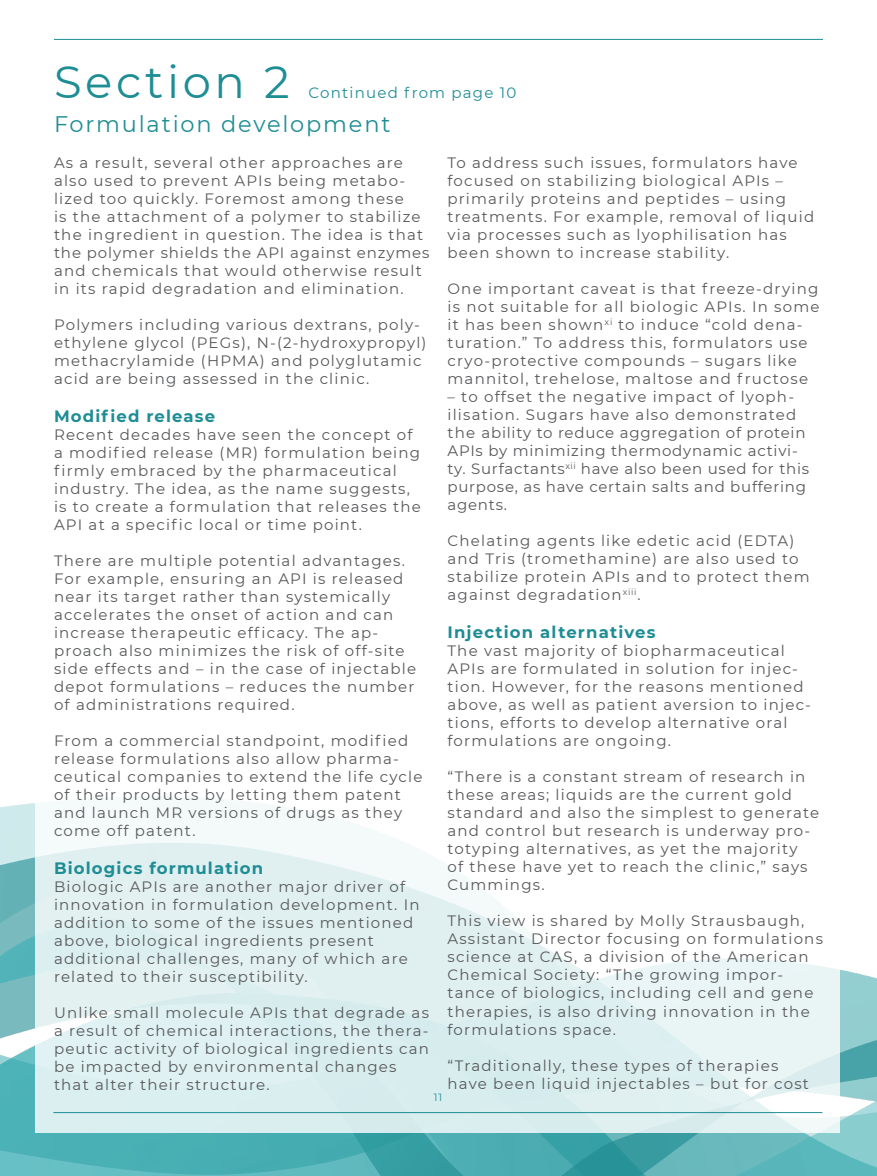
<style>
.page{position:relative;width:877px;height:1176px;background:#fff}
.page>*{position:absolute;margin:0;border:0;box-sizing:border-box;transform-origin:0 0}
.t1{font:45px "Montserrat";letter-spacing:.08em;color:#1e8d94}
.t2{font:22.5px "Montserrat";letter-spacing:.08em;color:#1e8d94}
.Body_head{font:700 16.5px "Montserrat";letter-spacing:.07em;color:#1e8d94}
.t3{font:15px/18px "Montserrat";letter-spacing:.08em;color:#57585a}
.t4{font:15px/18px "Montserrat";letter-spacing:.05em;color:#57585a}
.t5{font:15px "Montserrat";letter-spacing:.08em;color:#1e8d94}
.t6{font:10.5px "Montserrat";color:#1e8d94}
</style>
<div class="page">
<img style="left:0;top:803px;width:876px;height:372px">
<svg style="left:36px;top:797px;width:804px;height:335px;fill:#e1f1f2"></svg>
<hr style="left:54px;top:39px;width:769px;height:1px;background:#1e8d94">
<hr style="left:53px;top:1111px;width:769px;height:1px;background:#1e8d94">
<p class="t1" style="left:54px;top:51px;width:237px">Section 2</p>
<p class="t5" style="left:309px;top:82px;width:209px">Continued from page 10</p>
<p class="t2" style="left:54px;top:108px;width:338px">Formulation development</p>
<p class="t3" style="left:54px;top:153px;width:377px">As a result, several other approaches are also used to prevent APIs being metabo&shy;lized too quickly. Foremost among these<br>is the attachment of a polymer to stabilize the ingredient in question. The idea is that the polymer shields the API against enzymes and chemicals that would otherwise result in its rapid degradation and elimination.</p>
<p class="t3" style="left:54px;top:315px;width:374px">Polymers including various dextrans, poly&shy;ethylene glycol (PEGs), N-(2-hydroxypropyl) methacrylamide (HPMA) and polyglutamic acid are being assessed in the clinic.</p>
<p class="Body_head" style="left:54px;top:404px;width:163px">Modified release</p>
<p class="t3" style="left:54px;top:425px;width:369px">Recent decades have seen the concept of a modified release (MR) formulation being firmly embraced by the pharmaceutical industry. The idea, as the name suggests, is to create a formulation that releases the API at a specific local or time point.</p>
<p class="t3" style="left:54px;top:551px;width:364px">There are multiple potential advantages.<br>For example, ensuring an API is released near its target rather than systemically accelerates the onset of action and can increase therapeutic efficacy. The ap&shy;proach also minimizes the risk of off-site side effects and – in the case of injectable depot formulations – reduces the number of administrations required.</p>
<p class="t3" style="left:54px;top:731px;width:370px">From a commercial standpoint, modified release formulations also allow pharma&shy;ceutical companies to extend the life cycle of their products by letting them patent and launch MR versions of drugs as they come off patent.</p>
<p class="Body_head" style="left:54px;top:856px;width:211px">Biologics formulation</p>
<p class="t3" style="left:54px;top:877px;width:367px">Biologic APIs are another major driver of innovation in formulation development. In addition to some of the issues mentioned above, biological ingredients present additional challenges, many of which are related to their susceptibility.</p>
<p class="t3" style="left:54px;top:1003px;width:377px">Unlike small molecule APIs that degrade as a result of chemical interactions, the thera&shy;peutic activity of biological ingredients can be impacted by environmental changes that alter their structure.</p>
<p class="t3" style="left:447px;top:153px;width:368px">To address such issues, formulators have focused on stabilizing biological APIs – primarily proteins and peptides – using treatments. For example, removal of liquid via processes such as lyophilisation has been shown to increase stability.</p>
<p class="t3" style="left:447px;top:279px;width:374px">One important caveat is that freeze-drying is not suitable for all biologic APIs. In some it has been shown<sup>xi</sup> to induce “cold dena&shy;turation.” To address this, formulators use cryo-protective compounds – sugars like mannitol, trehelose, maltose and fructose</p>
<p class="t4" style="left:447px;top:387px;width:363px">– to offset the negative impact of lyoph&shy;ilisation. Sugars have also demonstrated the ability to reduce aggregation of protein APIs by minimizing thermodynamic activi&shy;ty. Surfactants<sup>xii</sup> have also been used for this purpose, as have certain salts and buffering agents.</p>
<p class="t3" style="left:447px;top:531px;width:364px">Chelating agents like edetic acid (EDTA) and Tris (tromethamine) are also used to stabilize protein APIs and to protect them against degradation<sup>xiii</sup>.</p>
<p class="Body_head" style="left:447px;top:620px;width:210px">Injection alternatives</p>
<p class="t3" style="left:447px;top:641px;width:365px">The vast majority of biopharmaceutical APIs are formulated in solution for injec&shy;tion. However, for the reasons mentioned above, as well as patient aversion to injec&shy;tions, efforts to develop alternative oral formulations are ongoing.</p>
<p class="t3" style="left:447px;top:767px;width:373px">“There is a constant stream of research in these areas; liquids are the current gold standard and also the simplest to generate and control but research is underway pro&shy;totyping alternatives, as yet the majority<br>of these have yet to reach the clinic,” says Cummings.</p>
<p class="t3" style="left:447px;top:911px;width:377px">This view is shared by Molly Strausbaugh, Assistant Director focusing on formulations science at CAS, a division of the American Chemical Society: “The growing impor&shy;tance of biologics, including cell and gene therapies, is also driving innovation in the formulations space.</p>
<p class="t3" style="left:447px;top:1055px;width:363px">“Traditionally, these types of therapies have been liquid injectables – but for cost</p>
<p class="t6" style="left:434px;top:1090px;width:10px">11</p>
</div>
